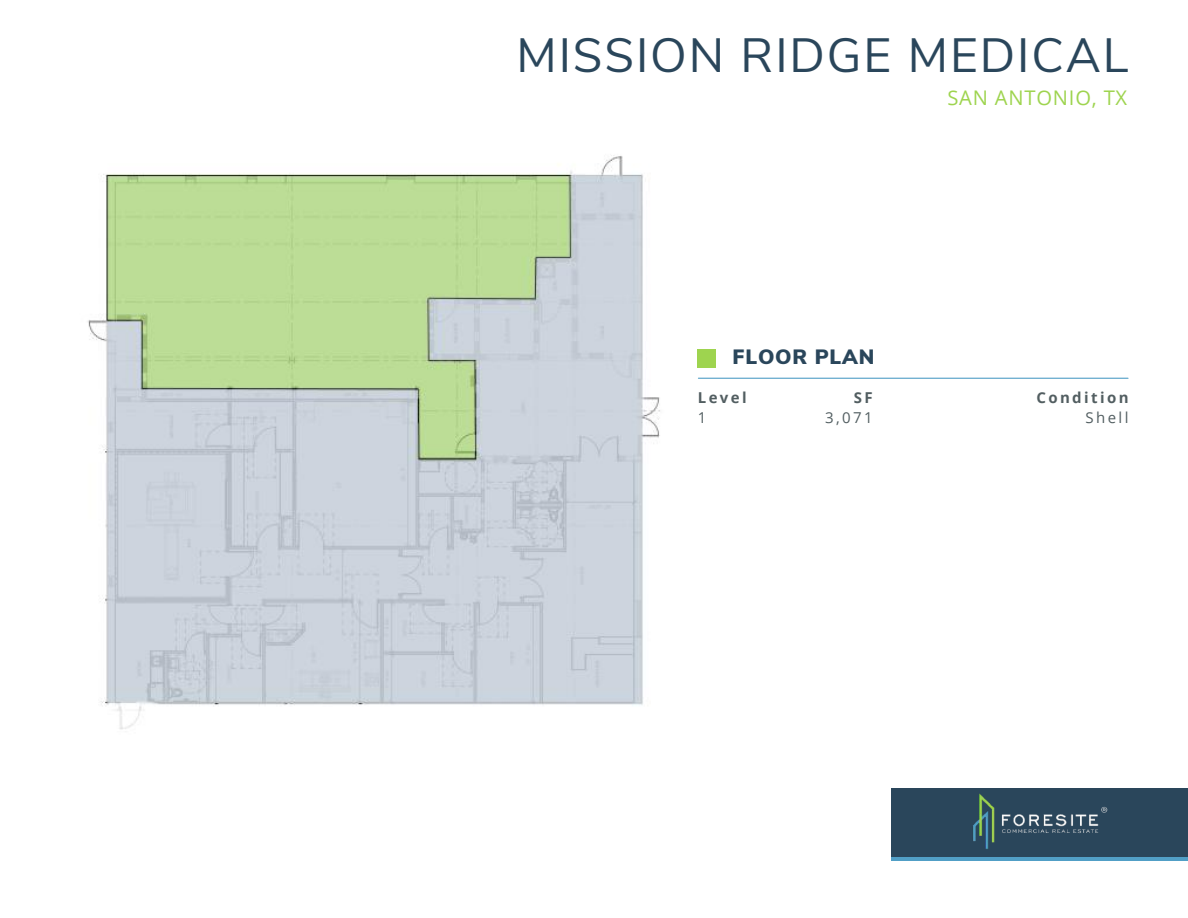
<style>
.page{position:relative;width:1188px;height:918px;background:#fff}
.page>*{position:absolute;margin:0;border:0;box-sizing:border-box;transform-origin:0 0}
.t1{font:48px "Nunito Sans";letter-spacing:.04em;color:#2a465b}
.t2{font:900 20.7px "Nunito Sans";letter-spacing:.04em;color:#2a465b}
.t3{font:20.1px "Open Sans";letter-spacing:.04em;color:#9ed44f}
.t4{font:700 15px "Open Sans";letter-spacing:.16em;color:#525e61}
.t5{font:15px "Open Sans";letter-spacing:.16em;color:#525e61}
</style>
<div class="page">
<svg style="left:892px;top:856px;width:296px;height:5px"></svg>
<div style="left:892px;top:788px;width:296px;height:68px;background:#2a465b"></div>
<img style="left:960px;top:793px;width:160px;height:67px">
<hr style="left:698px;top:378px;width:430px;height:1px;background:#519fc6">
<div style="left:698px;top:349px;width:18px;height:18px;background:#9ed44f"></div>
<img style="left:87px;top:155px;width:573px;height:575px">
<p class="t1" style="left:516px;top:23px;width:614px">MISSION RIDGE MEDICAL</p>
<p class="t3" style="left:947px;top:83px;width:181px">SAN ANTONIO, TX</p>
<p class="t2" style="left:733px;top:343px;width:143px">FLOOR PLAN</p>
<p class="t4" style="left:698px;top:387px;width:50px">Level</p>
<p class="t5" style="left:698px;top:407px;width:10px">1</p>
<p class="t4" style="left:854px;top:387px;width:20px">SF</p>
<p class="t5" style="left:825px;top:407px;width:49px">3,071</p>
<p class="t4" style="left:1036px;top:387px;width:94px">Condition</p>
<p class="t5" style="left:1086px;top:407px;width:45px">Shell</p>
</div>
